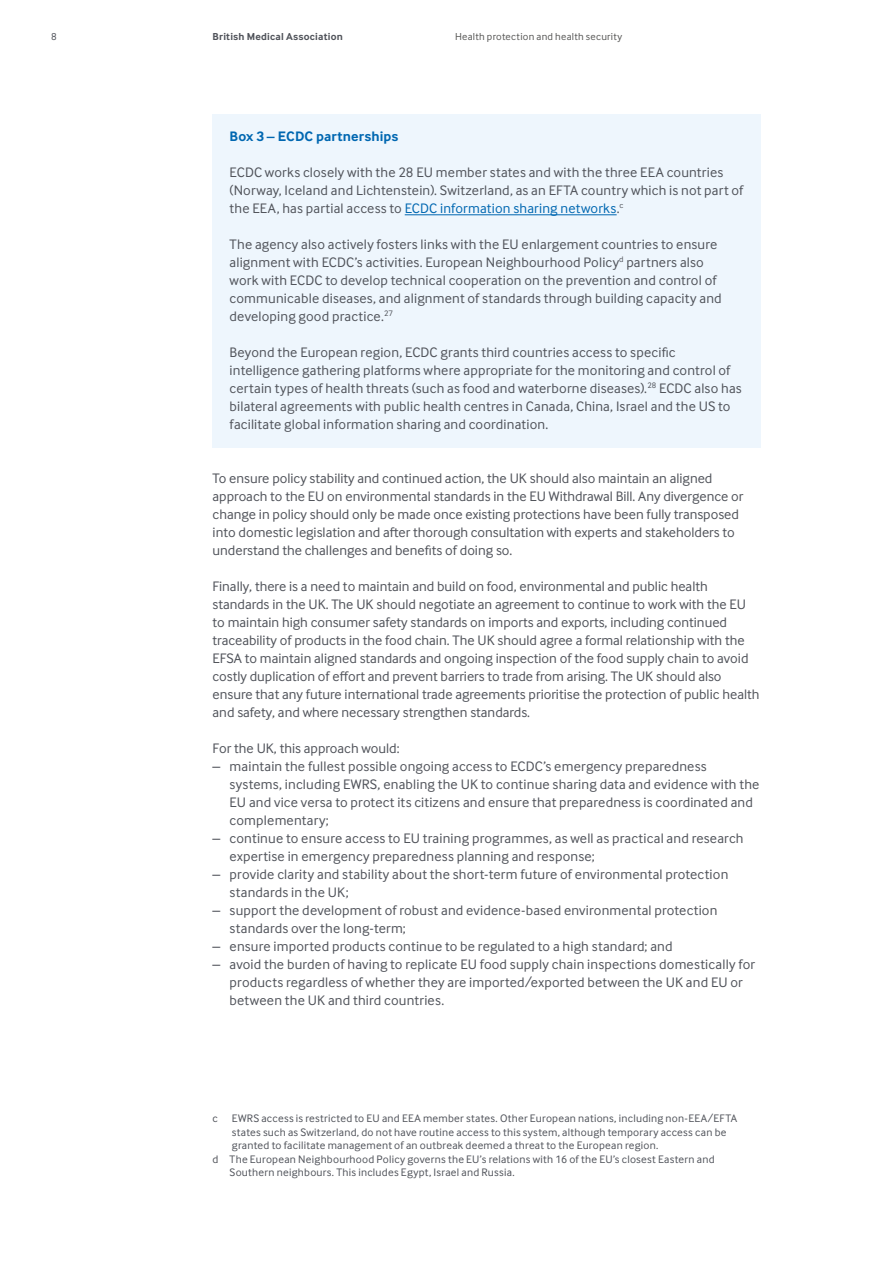
<style>
.page{position:relative;width:893px;height:1263px;background:#fff}
.page>*{position:absolute;margin:0;border:0;box-sizing:border-box;transform-origin:0 0}
.t1{font:14.25px/18px "Inter Face";letter-spacing:.01em;color:#50535a}
.t2{font:700 14.25px "Inter Face";letter-spacing:.01em;color:#0067b1}
.t3{font:11.25px "Inter Face";letter-spacing:.02em;color:#50535a}
.t4{font:10.5px "Inter Face";letter-spacing:.025em;color:#575756}
.t5{font:700 10.5px "Inter Face";letter-spacing:.02em;color:#50535a}
.t6{font:10.5px "Inter Face";color:#50535a}
.s1{color:#0067b1}
</style>
<div class="page">
<div style="left:213px;top:114px;width:548px;height:333px;background:#eef6fd"></div>
<hr style="left:405px;top:215px;width:212px;height:1px;background:#0067b1">
<p class="t6" style="left:51px;top:31px;width:7px">8</p>
<p class="t5" style="left:213px;top:30px;width:132px">British Medical Association</p>
<p class="t4" style="left:455px;top:31px;width:169px">Health protection and health security</p>
<p class="t2" style="left:230px;top:128px;width:170px">Box 3 – ECDC partnerships</p>
<p class="t1" style="left:230px;top:163px;width:515px">ECDC works closely with the 28 EU member states and with the three EEA countries (Norway, Iceland and Lichtenstein). Switzerland, as an EFTA country which is not part of the EEA, has partial access to <span class="s1">ECDC information sharing networks</span>.<sup>c</sup></p>
<p class="t1" style="left:230px;top:235px;width:494px">The agency also actively fosters links with the EU enlargement countries to ensure alignment with ECDC’s activities. European Neighbourhood Policy<sup>d</sup> partners also work with ECDC to develop technical cooperation on the prevention and control of communicable diseases, and alignment of standards through building capacity and developing good practice.<sup>27</sup></p>
<p class="t1" style="left:230px;top:343px;width:514px">Beyond the European region, ECDC grants third countries access to specific intelligence gathering platforms where appropriate for the monitoring and control of certain types of health threats (such as food and waterborne diseases).<sup>28</sup> ECDC also has bilateral agreements with public health centres in Canada, China, Israel and the US to facilitate global information sharing and coordination.</p>
<p class="t1" style="left:213px;top:469px;width:532px">To ensure policy stability and continued action, the UK should also maintain an aligned approach to the EU on environmental standards in the EU Withdrawal Bill. Any divergence or change in policy should only be made once existing protections have been fully transposed into domestic legislation and after thorough consultation with experts and stakeholders to understand the challenges and benefits of doing so.</p>
<p class="t1" style="left:213px;top:577px;width:548px">Finally, there is a need to maintain and build on food, environmental and public health standards in the UK. The UK should negotiate an agreement to continue to work with the EU to maintain high consumer safety standards on imports and exports, including continued traceability of products in the food chain. The UK should agree a formal relationship with the EFSA to maintain aligned standards and ongoing inspection of the food supply chain to avoid costly duplication of effort and prevent barriers to trade from arising. The UK should also ensure that any future international trade agreements prioritise the protection of public health and safety, and where necessary strengthen standards.</p>
<p class="t1" style="left:213px;top:739px;width:188px">For the UK, this approach would:</p>
<p class="t1" style="left:230px;top:757px;width:531px;text-indent:-17px">– maintain the fullest possible ongoing access to ECDC’s emergency preparedness systems, including EWRS, enabling the UK to continue sharing data and evidence with the EU and vice versa to protect its citizens and ensure that preparedness is coordinated and complementary;</p>
<p class="t1" style="left:230px;top:829px;width:515px;text-indent:-17px">– continue to ensure access to EU training programmes, as well as practical and research expertise in emergency preparedness planning and response;</p>
<p class="t1" style="left:230px;top:865px;width:500px;text-indent:-17px">– provide clarity and stability about the short-term future of environmental protection standards in the UK;</p>
<p class="t1" style="left:230px;top:901px;width:489px;text-indent:-17px">– support the development of robust and evidence-based environmental protection standards over the long-term;</p>
<p class="t1" style="left:213px;top:937px;width:461px">– ensure imported products continue to be regulated to a high standard; and</p>
<p class="t1" style="left:230px;top:955px;width:527px;text-indent:-17px">– avoid the burden of having to replicate EU food supply chain inspections domestically for products regardless of whether they are imported/exported between the UK and EU or between the UK and third countries.</p>
<p class="t3" style="left:213px;top:1112px;width:526px">c EWRS access is restricted to EU and EEA member states. Other European nations, including non-EEA/EFTA</p>
<p class="t3" style="left:232px;top:1125px;width:496px">states such as Switzerland, do not have routine access to this system, although temporary access can be</p>
<p class="t3" style="left:232px;top:1139px;width:428px">granted to facilitate management of an outbreak deemed a threat to the European region.</p>
<p class="t3" style="left:213px;top:1152px;width:503px">d The European Neighbourhood Policy governs the EU’s relations with 16 of the EU’s closest Eastern and</p>
<p class="t3" style="left:230px;top:1166px;width:286px">Southern neighbours. This includes Egypt, Israel and Russia.</p>
</div>
